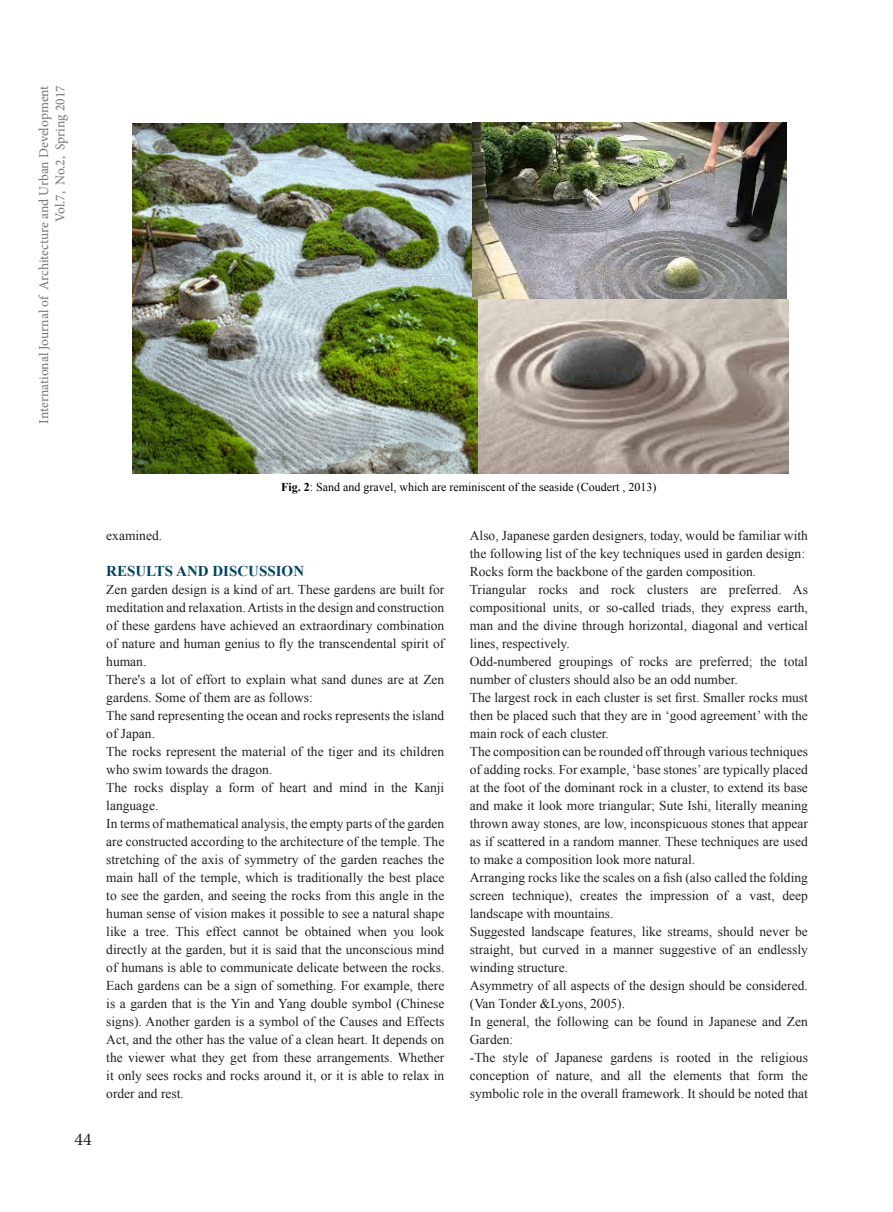
<style>
.page{position:relative;width:893px;height:1212px;background:#fff}
.page>*{position:absolute;margin:0;border:0;box-sizing:border-box;transform-origin:0 0}
.t1{font:18px "Minion Pro";color:#231f20}
.متن_لاتین_اصلی{font:700 15px "Times New Roman";color:#004462}
.متن_لاتین_اصلی-2{font:13.5px/18px "Times New Roman";color:#231f20;text-align:justify}
.t2{font:13.5px/16.2px "Minion Pro";letter-spacing:-.005em;color:#737370;text-align:right}
.abstract{font:12px "Times New Roman";color:#000}
.s1{font-weight:700}
</style>
<div class="page">
<img style="left:132px;top:124px;width:345px;height:349px">
<img style="left:472px;top:123px;width:315px;height:176px">
<img style="left:478px;top:300px;width:311px;height:173px">
<p class="t2" style="left:36px;top:423px;width:339px;rotate:-90deg">International Journal of Architecture and Urban Development<br>Vol.7, No.2, Spring 2017</p>
<h1 class="t1" style="left:74px;top:1127px;width:19px">44</h1>
<p class="abstract" style="left:281px;top:478px;width:377px"><span class="s1">Fig. 2</span>: Sand and gravel, which are reminiscent of the seaside (Coudert , 2013)</p>
<p class="متن_لاتین_اصلی-2" style="left:470px;top:526px;width:340px">Also, Japanese garden designers, today, would be familiar with the following list of the key techniques used in garden design:</p>
<p class="متن_لاتین_اصلی-2" style="left:470px;top:562px;width:288px">Rocks form the backbone of the garden composition.</p>
<p class="متن_لاتین_اصلی-2" style="left:470px;top:580px;width:340px">Triangular rocks and rock clusters are preferred. As compositional units, or so-called triads, they express earth, man and the divine through horizontal, diagonal and vertical lines, respectively.</p>
<p class="متن_لاتین_اصلی-2" style="left:470px;top:652px;width:340px">Odd-numbered groupings of rocks are preferred; the total number of clusters should also be an odd number.</p>
<p class="متن_لاتین_اصلی-2" style="left:470px;top:688px;width:340px">The largest rock in each cluster is set first. Smaller rocks must then be placed such that they are in ‘good agreement’ with the main rock of each cluster.</p>
<p class="متن_لاتین_اصلی-2" style="left:470px;top:742px;width:340px">The composition can be rounded off through various techniques of adding rocks. For example, ‘base stones’ are typically placed at the foot of the dominant rock in a cluster, to extend its base and make it look more triangular; Sute Ishi, literally meaning thrown away stones, are low, inconspicuous stones that appear as if scattered in a random manner. These techniques are used to make a composition look more natural.</p>
<p class="متن_لاتین_اصلی-2" style="left:470px;top:868px;width:340px">Arranging rocks like the scales on a fish (also called the folding screen technique), creates the impression of a vast, deep landscape with mountains.</p>
<p class="متن_لاتین_اصلی-2" style="left:470px;top:922px;width:340px">Suggested landscape features, like streams, should never be straight, but curved in a manner suggestive of an endlessly winding structure.</p>
<p class="متن_لاتین_اصلی-2" style="left:470px;top:976px;width:340px">Asymmetry of all aspects of the design should be considered. (Van Tonder &amp;Lyons, 2005).</p>
<p class="متن_لاتین_اصلی-2" style="left:470px;top:1012px;width:340px">In general, the following can be found in Japanese and Zen<br>Garden:</p>
<p class="متن_لاتین_اصلی-2" style="left:470px;top:1048px;width:340px">-The style of Japanese gardens is rooted in the religious conception of nature, and all the elements that form the symbolic role in the overall framework. It should be noted that</p>
<p class="متن_لاتین_اصلی-2" style="left:106px;top:526px;width:57px">examined.</p>
<p class="متن_لاتین_اصلی" style="left:106px;top:560px;width:199px">RESULTS AND DISCUSSION</p>
<p class="متن_لاتین_اصلی-2" style="left:106px;top:580px;width:340px">Zen garden design is a kind of art. These gardens are built for meditation and relaxation. Artists in the design and construction of these gardens have achieved an extraordinary combination of nature and human genius to fly the transcendental spirit of human.</p>
<p class="متن_لاتین_اصلی-2" style="left:106px;top:670px;width:340px">There's a lot of effort to explain what sand dunes are at Zen gardens. Some of them are as follows:</p>
<p class="متن_لاتین_اصلی-2" style="left:106px;top:706px;width:340px">The sand representing the ocean and rocks represents the island of Japan.</p>
<p class="متن_لاتین_اصلی-2" style="left:106px;top:742px;width:340px">The rocks represent the material of the tiger and its children who swim towards the dragon.</p>
<p class="متن_لاتین_اصلی-2" style="left:106px;top:778px;width:340px">The rocks display a form of heart and mind in the Kanji language.</p>
<p class="متن_لاتین_اصلی-2" style="left:106px;top:814px;width:340px">In terms of mathematical analysis, the empty parts of the garden are constructed according to the architecture of the temple. The stretching of the axis of symmetry of the garden reaches the main hall of the temple, which is traditionally the best place to see the garden, and seeing the rocks from this angle in the human sense of vision makes it possible to see a natural shape like a tree. This effect cannot be obtained when you look directly at the garden, but it is said that the unconscious mind of humans is able to communicate delicate between the rocks.<br>Each gardens can be a sign of something. For example, there is a garden that is the Yin and Yang double symbol (Chinese signs). Another garden is a symbol of the Causes and Effects Act, and the other has the value of a clean heart. It depends on the viewer what they get from these arrangements. Whether it only sees rocks and rocks around it, or it is able to relax in order and rest.</p>
</div>
